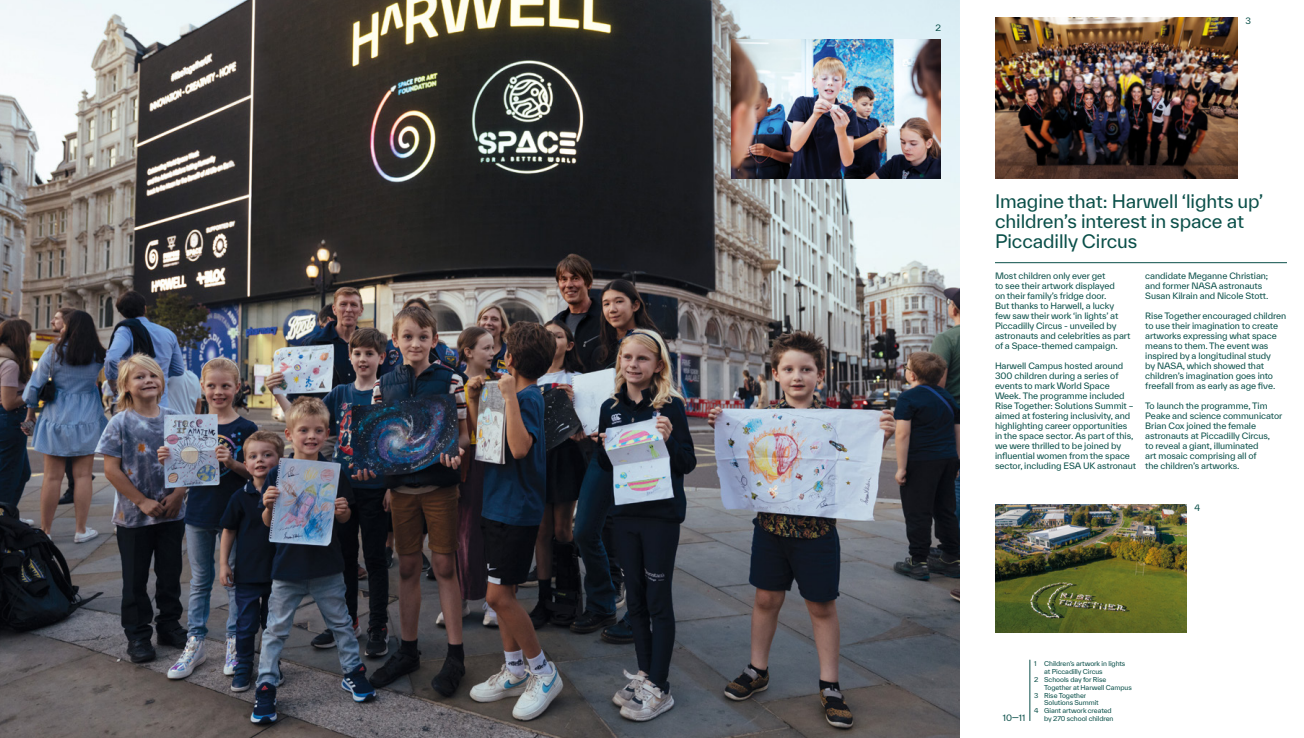
<style>
.page{position:relative;width:1304px;height:738px;background:#fff}
.page>*{position:absolute;margin:0;border:0;box-sizing:border-box;transform-origin:0 0}
.t1{font:18px/20px "TWK Everett";letter-spacing:-.005em;color:#0a4f49}
.t2{font:8.5px/10px "TWK Everett";letter-spacing:-.005em;color:#0a4f49}
.t3{font:6.5px "TWK Everett";letter-spacing:-.01em;color:#0a4f49}
</style>
<div class="page">
<img style="left:0;top:0;width:959px;height:737px">
<img style="left:995px;top:504px;width:191px;height:128px">
<hr style="left:995px;top:262px;width:292px;height:1px;background:#0a4f49">
<img style="left:731px;top:39px;width:210px;height:140px">
<img style="left:995px;top:17px;width:242px;height:161px">
<hr style="left:1030px;top:659px;width:1px;height:61px;background:#0a4f49">
<p class="t2" style="left:935px;top:22px;width:7px">2</p>
<p class="t2" style="left:1245px;top:15px;width:7px">3</p>
<h1 class="t1" style="left:995px;top:191px;width:270px">Imagine that: Harwell ‘lights up’ children’s interest in space at<br>Piccadilly Circus</h1>
<p class="t2" style="left:995px;top:270px;width:137px">Most children only ever get<br>to see their artwork displayed<br>on their family’s fridge door.<br>But thanks to Harwell, a lucky few saw their work ‘in lights’ at<br>Piccadilly Circus - unveiled by astronauts and celebrities as part of a Space-themed campaign.</p>
<p class="t2" style="left:995px;top:360px;width:143px">Harwell Campus hosted around<br>300 children during a series of events to mark World Space<br>Week. The programme included<br>Rise Together: Solutions Summit – aimed at fostering inclusivity, and highlighting career opportunities in the space sector. As part of this, we were thrilled to be joined by influential women from the space sector, including ESA UK astronaut</p>
<p class="t2" style="left:1145px;top:270px;width:125px">candidate Meganne Christian; and former NASA astronauts<br>Susan Kilrain and Nicole Stott.</p>
<p class="t2" style="left:1145px;top:310px;width:143px">Rise Together encouraged children to use their imagination to create artworks expressing what space means to them. The event was inspired by a longitudinal study<br>by NASA, which showed that children’s imagination goes into freefall from as early as age five.</p>
<p class="t2" style="left:1145px;top:400px;width:139px">To launch the programme, Tim<br>Peake and science communicator<br>Brian Cox joined the female astronauts at Piccadilly Circus,<br>to reveal a giant, illuminated<br>art mosaic comprising all of<br>the children’s artworks.</p>
<p class="t2" style="left:1003px;top:712px;width:24px">10—11</p>
<p class="t3" style="left:1034px;top:658px;width:93px">1 Children’s artwork in lights</p>
<p class="t3" style="left:1044px;top:666px;width:60px">at Piccadilly Circus</p>
<p class="t3" style="left:1034px;top:674px;width:73px">2 Schools day for Rise</p>
<p class="t3" style="left:1044px;top:682px;width:89px">Together at Harwell Campus</p>
<p class="t3" style="left:1034px;top:690px;width:54px">3 Rise Together</p>
<p class="t3" style="left:1044px;top:697px;width:56px">Solutions Summit</p>
<p class="t3" style="left:1034px;top:705px;width:79px">4 Giant artwork created</p>
<p class="t3" style="left:1044px;top:713px;width:71px">by 270 school children</p>
<p class="t2" style="left:1195px;top:502px;width:7px">4</p>
</div>
